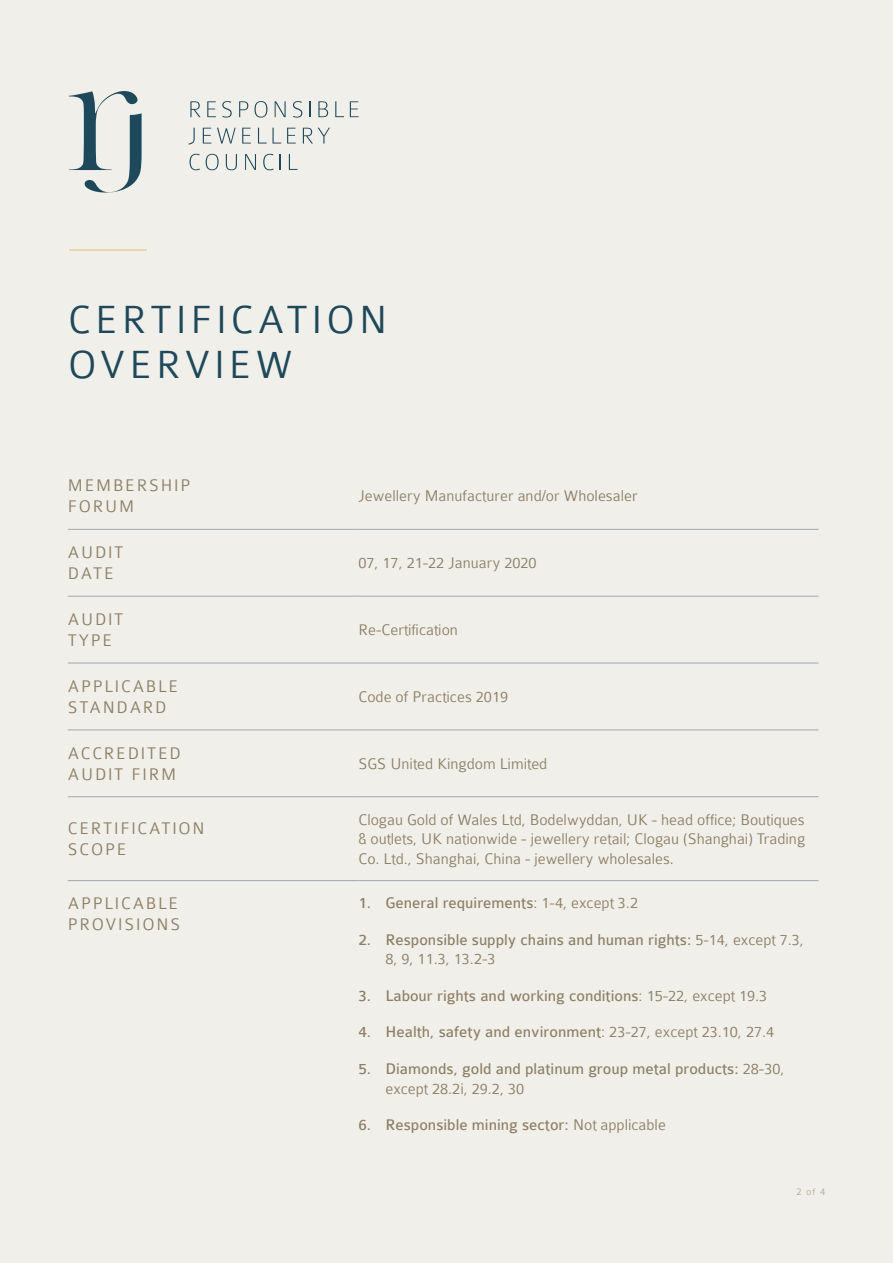
<style>
.page{position:relative;width:893px;height:1263px;background:#f1efea}
.page>*{position:absolute;margin:0;border:0;box-sizing:border-box;transform-origin:0 0}
.Large_subhead_20pt_S{font:300 42px/45px "Colaborate";letter-spacing:.1em;color:#1c495c}
.Small_subhead_12pt_E{font:300 18px/21px "Colaborate";letter-spacing:.1em;color:#8d7f64}
.t1{font:16.5px/19.5px "Colaborate";color:#8d7f64}
.Body_copy_Earth{font:300 16.5px/19.5px "Colaborate";color:#8d7f64;text-align:justify}
.t2{font:300 10.5px "Colaborate";color:#b5a996}
.s1{font-weight:300}
</style>
<div class="page">
<hr style="left:69px;top:249px;width:78px;height:2px;background:#e9c378">
<svg style="left:68px;top:96px;width:291px;height:75px"></svg>
<svg style="left:69px;top:91px;width:73px;height:102px"></svg>
<svg style="left:190px;top:101px;width:10px;height:16px"></svg>
<svg style="left:207px;top:101px;width:9px;height:16px"></svg>
<svg style="left:222px;top:101px;width:10px;height:17px"></svg>
<svg style="left:239px;top:101px;width:9px;height:16px"></svg>
<svg style="left:254px;top:101px;width:13px;height:17px"></svg>
<svg style="left:275px;top:101px;width:11px;height:16px"></svg>
<svg style="left:293px;top:101px;width:9px;height:17px"></svg>
<svg style="left:309px;top:101px;width:2px;height:16px"></svg>
<svg style="left:318px;top:101px;width:10px;height:16px"></svg>
<svg style="left:335px;top:101px;width:9px;height:16px"></svg>
<svg style="left:350px;top:101px;width:8px;height:16px"></svg>
<svg style="left:188px;top:128px;width:7px;height:17px"></svg>
<svg style="left:203px;top:128px;width:8px;height:16px"></svg>
<svg style="left:217px;top:128px;width:19px;height:16px"></svg>
<svg style="left:242px;top:128px;width:9px;height:16px"></svg>
<svg style="left:258px;top:128px;width:23px;height:16px"></svg>
<svg style="left:287px;top:128px;width:9px;height:16px"></svg>
<svg style="left:303px;top:128px;width:27px;height:16px"></svg>
<svg style="left:190px;top:154px;width:10px;height:16px"></svg>
<svg style="left:206px;top:154px;width:13px;height:16px"></svg>
<svg style="left:226px;top:154px;width:11px;height:16px"></svg>
<svg style="left:245px;top:154px;width:11px;height:16px"></svg>
<svg style="left:263px;top:154px;width:11px;height:16px"></svg>
<svg style="left:280px;top:154px;width:1px;height:16px"></svg>
<svg style="left:289px;top:154px;width:9px;height:16px"></svg>
<hr style="left:68px;top:529px;width:290px;height:1px;background:#a0a8af">
<hr style="left:358px;top:529px;width:460px;height:1px;background:#a0a8af">
<hr style="left:68px;top:596px;width:290px;height:1px;background:#a0a8af">
<hr style="left:358px;top:596px;width:460px;height:1px;background:#a0a8af">
<hr style="left:68px;top:663px;width:290px;height:1px;background:#a0a8af">
<hr style="left:358px;top:663px;width:460px;height:1px;background:#a0a8af">
<hr style="left:68px;top:730px;width:290px;height:1px;background:#a0a8af">
<hr style="left:358px;top:730px;width:460px;height:1px;background:#a0a8af">
<hr style="left:68px;top:796px;width:290px;height:1px;background:#a0a8af">
<hr style="left:358px;top:796px;width:460px;height:1px;background:#a0a8af">
<hr style="left:68px;top:880px;width:290px;height:1px;background:#a0a8af">
<hr style="left:358px;top:880px;width:460px;height:1px;background:#a0a8af">
<p class="Large_subhead_20pt_S" style="left:68px;top:298px;width:321px">CERTIFICATION<br>OVERVIEW</p>
<p class="Small_subhead_12pt_E" style="left:68px;top:475px;width:124px">MEMBERSHIP<br>FORUM</p>
<p class="Body_copy_Earth" style="left:358px;top:486px;width:281px">Jewellery Manufacturer and/or Wholesaler</p>
<p class="Small_subhead_12pt_E" style="left:68px;top:542px;width:57px">AUDIT<br>DATE</p>
<p class="Body_copy_Earth" style="left:358px;top:553px;width:180px">07, 17, 21-22 January 2020</p>
<p class="Small_subhead_12pt_E" style="left:68px;top:609px;width:57px">AUDIT<br>TYPE</p>
<p class="Body_copy_Earth" style="left:358px;top:620px;width:101px">Re-Certification</p>
<p class="Small_subhead_12pt_E" style="left:68px;top:676px;width:112px">APPLICABLE<br>STANDARD</p>
<p class="Body_copy_Earth" style="left:358px;top:687px;width:151px">Code of Practices 2019</p>
<p class="Small_subhead_12pt_E" style="left:68px;top:742px;width:114px">ACCREDITED<br>AUDIT FIRM</p>
<p class="Body_copy_Earth" style="left:358px;top:754px;width:190px">SGS United Kingdom Limited</p>
<p class="Small_subhead_12pt_E" style="left:68px;top:818px;width:138px">CERTIFICATION<br>SCOPE</p>
<p class="Body_copy_Earth" style="left:358px;top:810px;width:448px">Clogau Gold of Wales Ltd, Bodelwyddan, UK - head office; Boutiques &amp; outlets, UK nationwide - jewellery retail; Clogau (Shanghai) Trading Co. Ltd., Shanghai, China - jewellery wholesales.</p>
<p class="Small_subhead_12pt_E" style="left:68px;top:893px;width:114px">APPLICABLE<br>PROVISIONS</p>
<p class="t1" style="left:358px;top:894px;width:281px">1. General requirements<span class="s1">: 1-4, except 3.2</span></p>
<p class="t1" style="left:385px;top:930px;width:420px;text-indent:-27px">2. Responsible supply chains and human rights: <span class="s1">5-14, except 7.3,<br>8, 9, 11.3, 13.2-3</span></p>
<p class="t1" style="left:358px;top:986px;width:410px">3. Labour rights and working conditions<span class="s1">: 15-22, except 19.3</span></p>
<p class="t1" style="left:358px;top:1023px;width:417px">4. Health, safety and environment<span class="s1">: 23-27, except 23.10, 27.4</span></p>
<p class="t1" style="left:385px;top:1059px;width:401px;text-indent:-27px">5. Diamonds, gold and platinum group metal products: <span class="s1">28-30, except 28.2i, 29.2, 30</span></p>
<p class="t1" style="left:358px;top:1115px;width:309px">6. Responsible mining sector: <span class="s1">Not applicable</span></p>
<p class="t2" style="left:796px;top:1186px;width:30px">2 of 4</p>
</div>
